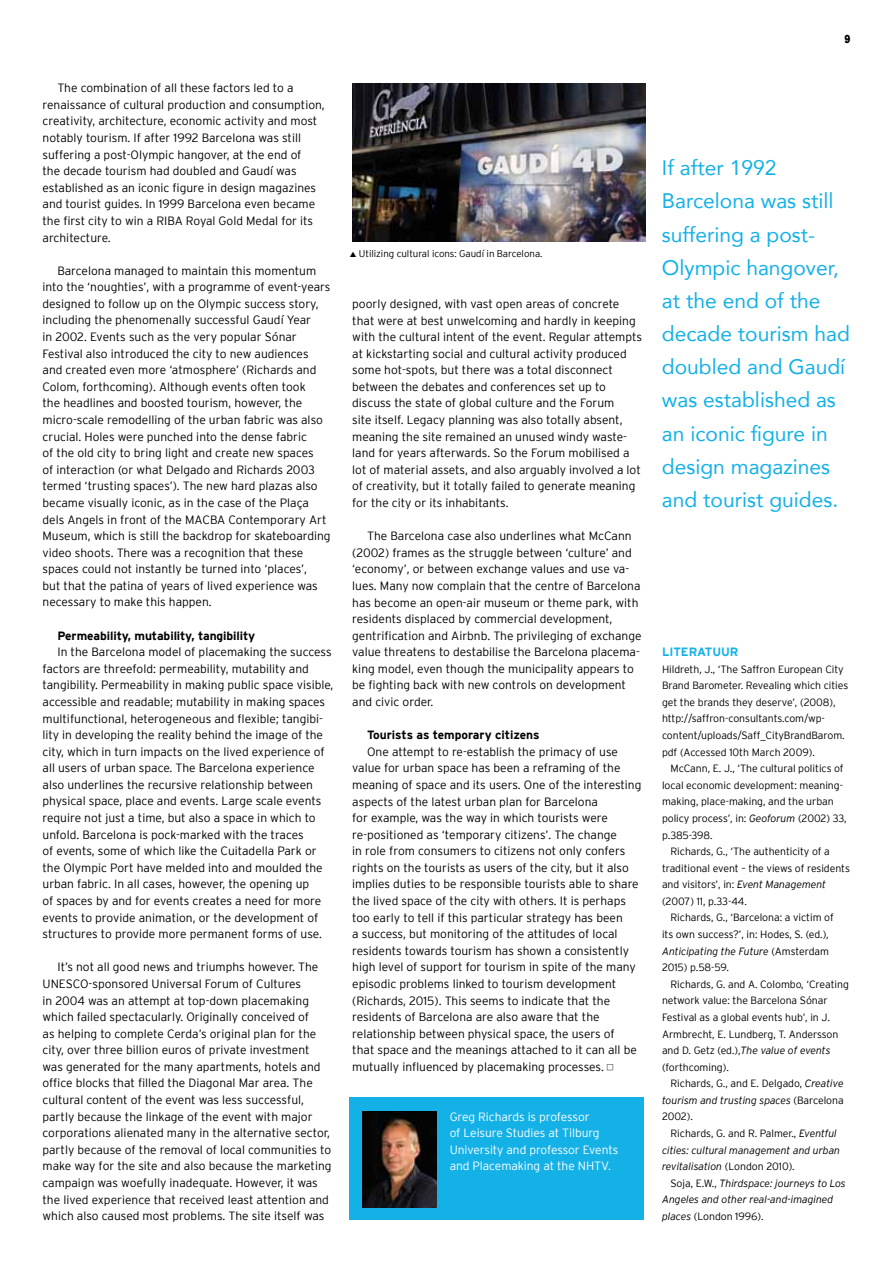
<style>
.page{position:relative;width:893px;height:1263px;background:#fff}
.page>*{position:absolute;margin:0;border:0;box-sizing:border-box;transform-origin:0 0}
.t1{font:21px/33.2px "Avenir";color:#14b1e7}
.t2{font:300 12px/16.6px "Interstate";color:#000}
.t3{font:300 12px/16.6px "Interstate";letter-spacing:-.005em;color:#fff}
.t4{font:700 12px "Interstate";letter-spacing:-.005em;color:#000}
.t5{font:700 12px "Interstate";letter-spacing:-.005em;color:#14b1e7}
.t6{font:700 condensed 12px "American Typewriter";color:#000}
.t7{font:300 10.5px/16.6px "Interstate";letter-spacing:-.005em;color:#000}
.t8{font:italic 300 10.5px "Interstate";letter-spacing:-.005em;color:#000}
.t9{font:300 9.75px "Interstate";letter-spacing:-.005em;color:#000}
.s1{font-style:italic}
.s2{font-style:normal}
</style>
<div class="page">
<div style="left:350px;top:1098px;width:294px;height:122px;background:#14b1e7"></div>
<img style="left:363px;top:1111px;width:74px;height:96px">
<img style="left:352px;top:84px;width:294px;height:158px">
<p class="t2" style="left:43px;top:80px;width:284px;text-indent:15px">The combination of all these factors led to a renaissance of cultural production and consumption, creativity, architecture, economic activity and most notably tourism. If after 1992 Barcelona was still suffering a post-Olympic hangover, at the end of<br>the decade tourism had doubled and Gaudí was established as an iconic figure in design magazines and tourist guides. In 1999 Barcelona even became the first city to win a RIBA Royal Gold Medal for its architecture.</p>
<p class="t2" style="left:43px;top:262px;width:290px;text-indent:15px">Barcelona managed to maintain this momentum into the ‘noughties’, with a programme of event-years designed to follow up on the Olympic success story, including the phenomenally successful Gaudí Year<br>in 2002. Events such as the very popular Sónar Festival also introduced the city to new audiences and created even more ‘atmosphere’ (Richards and Colom, forthcoming). Although events often took<br>the headlines and boosted tourism, however, the micro-scale remodelling of the urban fabric was also crucial. Holes were punched into the dense fabric<br>of the old city to bring light and create new spaces<br>of interaction (or what Delgado and Richards 2003 termed ‘trusting spaces’). The new hard plazas also became visually iconic, as in the case of the Plaça dels Angels in front of the MACBA Contemporary Art Museum, which is still the backdrop for skateboarding video shoots. There was a recognition that these spaces could not instantly be turned into ‘places’,<br>but that the patina of years of lived experience was necessary to make this happen.</p>
<p class="t4" style="left:57px;top:629px;width:199px">Permeability, mutability, tangibility</p>
<p class="t2" style="left:43px;top:643px;width:292px;text-indent:15px">In the Barcelona model of placemaking the success factors are threefold: permeability, mutability and tangibility. Permeability in making public space visible, accessible and readable; mutability in making spaces multifunctional, heterogeneous and flexible; tangibi&shy;lity in developing the reality behind the image of the city, which in turn impacts on the lived experience of all users of urban space. The Barcelona experience also underlines the recursive relationship between physical space, place and events. Large scale events require not just a time, but also a space in which to unfold. Barcelona is pock-marked with the traces<br>of events, some of which like the Cuitadella Park or the Olympic Port have melded into and moulded the urban fabric. In all cases, however, the opening up<br>of spaces by and for events creates a need for more events to provide animation, or the development of structures to provide more permanent forms of use.</p>
<p class="t2" style="left:43px;top:959px;width:291px;text-indent:15px">It’s not all good news and triumphs however. The UNESCO-sponsored Universal Forum of Cultures<br>in 2004 was an attempt at top-down placemaking which failed spectacularly. Originally conceived of<br>as helping to complete Cerda’s original plan for the city, over three billion euros of private investment was generated for the many apartments, hotels and office blocks that filled the Diagonal Mar area. The cultural content of the event was less successful, partly because the linkage of the event with major corporations alienated many in the alternative sector, partly because of the removal of local communities to make way for the site and also because the marketing campaign was woefully inadequate. However, it was the lived experience that received least attention and which also caused most problems. The site itself was</p>
<p class="t9" style="left:350px;top:248px;width:194px">▲ Utilizing cultural icons: Gaudí in Barcelona.</p>
<p class="t2" style="left:352px;top:295px;width:291px">poorly designed, with vast open areas of concrete that were at best unwelcoming and hardly in keeping with the cultural intent of the event. Regular attempts at kickstarting social and cultural activity produced some hot-spots, but there was a total disconnect between the debates and conferences set up to discuss the state of global culture and the Forum<br>site itself. Legacy planning was also totally absent, meaning the site remained an unused windy waste&shy;land for years afterwards. So the Forum mobilised a lot of material assets, and also arguably involved a lot of creativity, but it totally failed to generate meaning for the city or its inhabitants.</p>
<p class="t2" style="left:352px;top:527px;width:291px;text-indent:15px">The Barcelona case also underlines what McCann (2002) frames as the struggle between ‘culture’ and ‘economy’, or between exchange values and use va&shy;lues. Many now complain that the centre of Barcelona has become an open-air museum or theme park, with residents displaced by commercial development, gentrification and Airbnb. The privileging of exchange value threatens to destabilise the Barcelona placema&shy;king model, even though the municipality appears to be fighting back with new controls on development and civic order.</p>
<p class="t4" style="left:367px;top:728px;width:174px">Tourists as temporary citizens</p>
<p class="t2" style="left:352px;top:743px;width:291px;text-indent:15px">One attempt to re-establish the primacy of use value for urban space has been a reframing of the meaning of space and its users. One of the interesting aspects of the latest urban plan for Barcelona<br>for example, was the way in which tourists were re-positioned as ‘temporary citizens’. The change<br>in role from consumers to citizens not only confers rights on the tourists as users of the city, but it also implies duties to be responsible tourists able to share the lived space of the city with others. It is perhaps too early to tell if this particular strategy has been<br>a success, but monitoring of the attitudes of local residents towards tourism has shown a consistently high level of support for tourism in spite of the many episodic problems linked to tourism development (Richards, 2015). This seems to indicate that the residents of Barcelona are also aware that the relationship between physical space, the users of<br>that space and the meanings attached to it can all be mutually influenced by placemaking processes.</p>
<p class="t3" style="left:450px;top:1108px;width:170px">Greg Richards is professor<br>of Leisure Studies at Tilburg<br>University and professor Events and Placemaking at the NHTV.</p>
<p class="t6" style="left:844px;top:29px;width:7px">9</p>
<h1 class="t1" style="left:662px;top:151px;width:189px">If after 1992<br>Barcelona was still suffering a post-<br>Olympic hangover, at the end of the decade tourism had doubled and Gaudí was established as an iconic figure in design magazines and tourist guides.</h1>
<p class="t5" style="left:662px;top:645px;width:78px">LITERATUUR</p>
<p class="t7" style="left:662px;top:661px;width:188px">Hildreth, J., ‘The Saffron European City Brand Barometer. Revealing which cities get the brands they deserve’, (2008), http://saffron-consultants.com/wp&shy;content/uploads/Saff_CityBrandBarom. pdf (Accessed 10th March 2009).</p>
<p class="t7" style="left:670px;top:760px;width:175px">McCann, E. J., ‘The cultural politics of</p>
<p class="t7" style="left:662px;top:777px;width:183px">local economic development: meaning-</p>
<p class="t7" style="left:662px;top:793px;width:173px">making, place-making, and the urban</p>
<p class="t7" style="left:662px;top:810px;width:186px">policy process’, in: <span class="s1">Geoforum</span> (2002) 33,</p>
<p class="t7" style="left:662px;top:826px;width:52px">p.385-398.</p>
<p class="t7" style="left:670px;top:843px;width:161px">Richards, G., ‘The authenticity of a</p>
<p class="t7" style="left:662px;top:860px;width:189px">traditional event – the views of residents</p>
<p class="t7" style="left:662px;top:876px;width:166px">and visitors’, in: <span class="s1">Event Management</span></p>
<p class="t7" style="left:662px;top:893px;width:86px">(2007) 11, p.33-44.</p>
<p class="t7" style="left:670px;top:909px;width:165px">Richards, G., ‘Barcelona: a victim of</p>
<p class="t7" style="left:662px;top:926px;width:168px">its own success?’, in: Hodes, S. (ed.),</p>
<p class="t8" style="left:662px;top:945px;width:169px">Anticipating the Future <span class="s2">(Amsterdam</span></p>
<p class="t7" style="left:662px;top:959px;width:68px">2015) p.58-59.</p>
<p class="t7" style="left:670px;top:976px;width:180px">Richards, G. and A. Colombo, ‘Creating</p>
<p class="t7" style="left:662px;top:992px;width:167px">network value: the Barcelona Sónar</p>
<p class="t7" style="left:662px;top:1009px;width:169px">Festival as a global events hub’, in J.</p>
<p class="t7" style="left:662px;top:1025px;width:178px">Armbrecht, E. Lundberg, T. Andersson</p>
<p class="t8" style="left:662px;top:1044px;width:170px"><span class="s2">and D. Getz (ed.),</span>The value of events</p>
<p class="t7" style="left:662px;top:1058px;width:68px">(forthcoming).</p>
<p class="t7" style="left:670px;top:1075px;width:175px">Richards, G., and E. Delgado, <span class="s1">Creative</span></p>
<p class="t8" style="left:662px;top:1094px;width:183px">tourism and trusting spaces <span class="s2">(Barcelona</span></p>
<p class="t7" style="left:662px;top:1108px;width:32px">2002).</p>
<p class="t7" style="left:670px;top:1125px;width:168px">Richards, G. and R. Palmer., <span class="s1">Eventful</span></p>
<p class="t8" style="left:662px;top:1144px;width:180px">cities: cultural management and urban</p>
<p class="t8" style="left:662px;top:1160px;width:134px">revitalisation <span class="s2">(London 2010).</span></p>
<p class="t8" style="left:670px;top:1177px;width:177px"><span class="s2">Soja, E.W.,</span> Thirdspace: journeys to Los</p>
<p class="t8" style="left:662px;top:1194px;width:173px">Angeles and other real-and-imagined</p>
<p class="t7" style="left:662px;top:1208px;width:103px"><span class="s1">places</span> (London 1996).</p>
</div>
